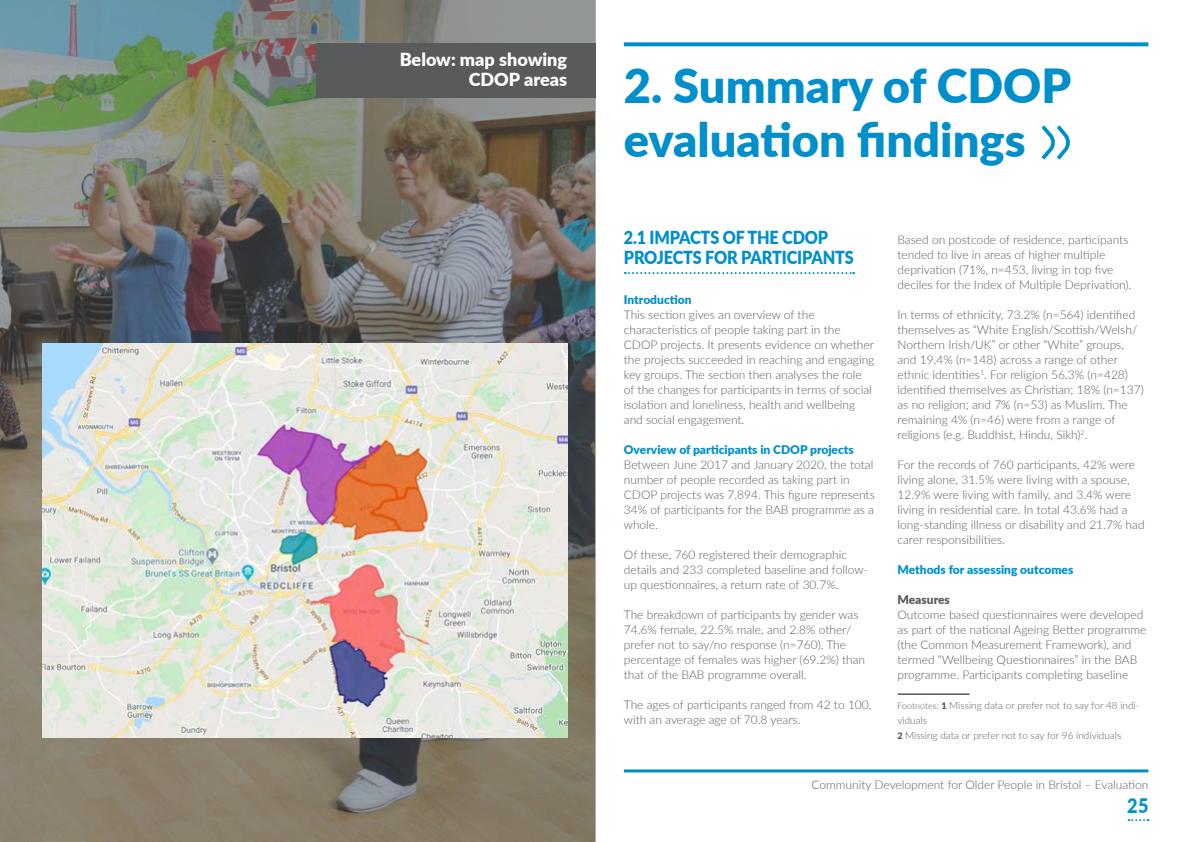
<style>
.page{position:relative;width:1191px;height:842px;background:#fff}
.page>*{position:absolute;margin:0;border:0;box-sizing:border-box;transform-origin:0 0}
.t1{font:900 47px/54px "Lato";color:#008fcb}
.t2{font:900 20px "Lato";color:#0096c1;scale:.9 1}
.t3{font:900 18px/20px "Lato";letter-spacing:-.01em;color:#008fcb;scale:.9 1}
.t4{font:900 18px/20px "Lato";color:#fff;text-align:right}
.t5{font:300 12px/15px "Lato";color:#595a5c}
.t6{font:900 12px "Lato";color:#008fcb}
.t7{font:900 12px "Lato";color:#595a5c}
.t8{font:300 10px/15px "Lato";color:#595a5c}
.s1{font-size:9px}
.s2{font-weight:900;font-size:9px}
</style>
<div class="page">
<hr style="left:624px;top:769px;width:524px;height:3px;background:#008fcb">
<svg style="left:1128px;top:819px;width:20px;height:2px"></svg>
<img style="left:0;top:0;width:595px;height:842px">
<img style="left:43px;top:343px;width:524px;height:394px">
<div style="left:316px;top:43px;width:279px;height:55px;background:#595a5c"></div>
<svg style="left:624px;top:42px;width:524px;height:4px;fill:#008fcb"></svg>
<svg style="left:625px;top:272px;width:229px;height:2px"></svg>
<hr style="left:897px;top:694px;width:72px;height:1px;background:#000">
<svg style="left:1041px;top:125px;width:29px;height:35px"></svg>
<h3 class="t4" style="left:400px;top:49px;width:169px">Below: map showing<br>CDOP areas</h3>
<h1 class="t1" style="left:624px;top:57px;width:449px">2. Summary of CDOP evaluation findings</h1>
<h3 class="t3" style="left:624px;top:226px;width:257px">2.1 IMPACTS OF THE CDOP<br>PROJECTS FOR PARTICIPANTS</h3>
<p class="t6" style="left:624px;top:291px;width:69px">Introduction</p>
<p class="t5" style="left:624px;top:307px;width:252px">This section gives an overview of the characteristics of people taking part in the CDOP projects. It presents evidence on whether the projects succeeded in reaching and engaging key groups. The section then analyses the role of the changes for participants in terms of social isolation and loneliness, health and wellbeing and social engagement.</p>
<p class="t6" style="left:624px;top:441px;width:231px">Overview of participants in CDOP projects</p>
<p class="t5" style="left:624px;top:457px;width:252px">Between June 2017 and January 2020, the total number of people recorded as taking part in CDOP projects was 7,894. This figure represents 34% of participants for the BAB programme as a whole.</p>
<p class="t5" style="left:624px;top:547px;width:246px">Of these, 760 registered their demographic details and 233 completed baseline and follow&shy;up questionnaires, a return rate of 30.7%.</p>
<p class="t5" style="left:624px;top:607px;width:243px">The breakdown of participants by gender was 74.6% female, 22.5% male, and 2.8% other/ prefer not to say/no response (n=760). The percentage of females was higher (69.2%) than that of the BAB programme overall.</p>
<p class="t5" style="left:624px;top:697px;width:249px">The ages of participants ranged from 42 to 100, with an average age of 70.8 years.</p>
<p class="t5" style="left:897px;top:232px;width:235px">Based on postcode of residence, participants tended to live in areas of higher multiple deprivation (71%, n=453, living in top five deciles for the Index of Multiple Deprivation).</p>
<p class="t5" style="left:897px;top:307px;width:248px">In terms of ethnicity, 73.2% (n=564) identified themselves as “White English/Scottish/Welsh/ Northern Irish/UK” or other “White” groups, and 19.4% (n=148) across a range of other ethnic identities<sup>1</sup>. For religion 56.3% (n=428) identified themselves as Christian; 18% (n=137) as no religion; and 7% (n=53) as Muslim. The remaining 4% (n=46) were from a range of religions (e.g. Buddhist, Hindu, Sikh)<sup>2</sup>.</p>
<p class="t5" style="left:897px;top:457px;width:249px">For the records of 760 participants, 42% were living alone, 31.5% were living with a spouse, 12.9% were living with family, and 3.4% were living in residential care. In total 43.6% had a long-standing illness or disability and 21.7% had carer responsibilities.</p>
<p class="t6" style="left:897px;top:561px;width:177px">Methods for assessing outcomes</p>
<p class="t7" style="left:897px;top:591px;width:54px">Measures</p>
<p class="t5" style="left:897px;top:607px;width:250px">Outcome based questionnaires were developed as part of the national Ageing Better programme (the Common Measurement Framework), and termed “Wellbeing Questionnaires” in the BAB programme. Participants completing baseline</p>
<p class="t8" style="left:897px;top:698px;width:243px"><span class="s1">Footnotes:</span> <span class="s2">1</span> Missing data or prefer not to say for 48 indi&shy;viduals<br><span class="s2">2</span> Missing data or prefer not to say for 96 individuals</p>
<p class="t5" style="left:811px;top:777px;width:338px">Community Development for Older People in Bristol – Evaluation</p>
<h2 class="t2" style="left:1127px;top:791px;width:25px">25</h2>
</div>
